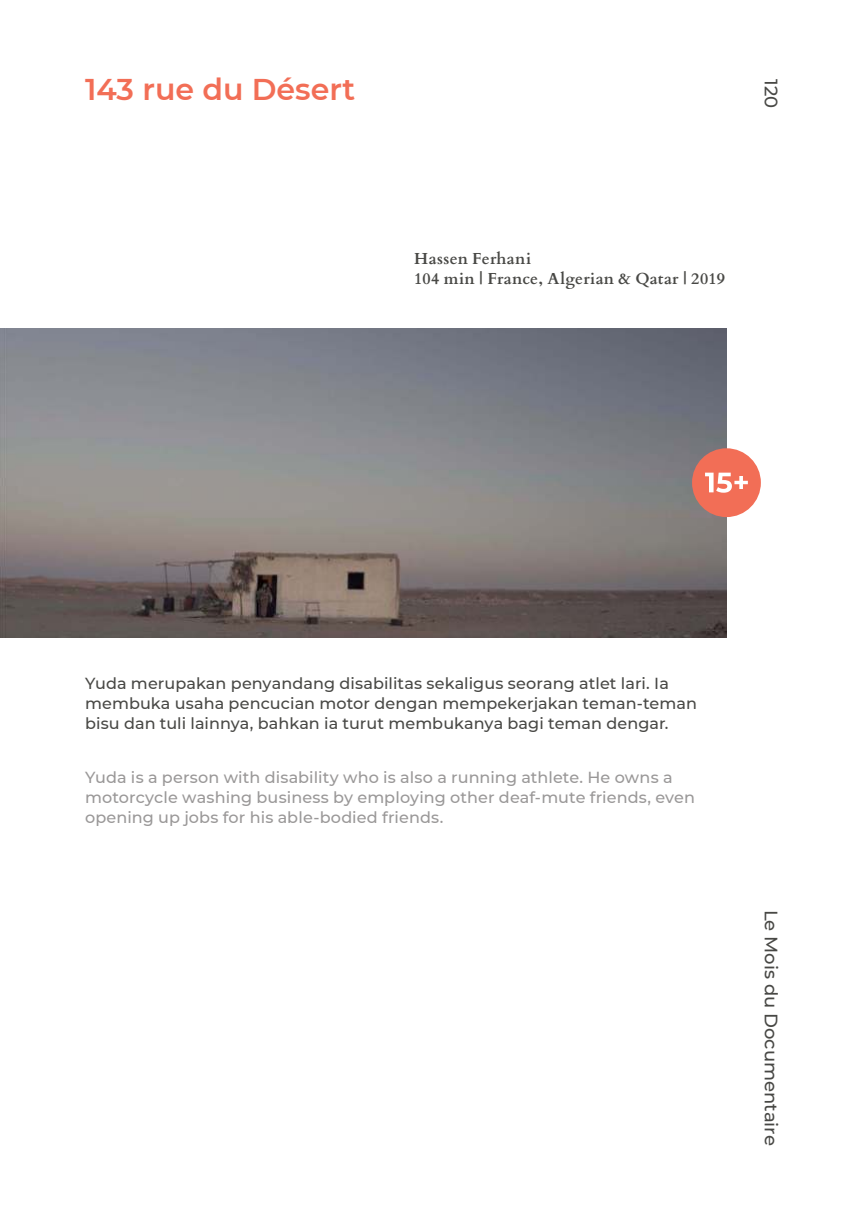
<style>
.page{position:relative;width:857px;height:1225px;background:#fff}
.page>*{position:absolute;margin:0;border:0;box-sizing:border-box;transform-origin:0 0}
.t1{font:600 30px "Montserrat";color:#f26e56}
.t2{font:500 18px "Montserrat";color:#484845}
.t3{font:500 16px/20px "Montserrat";letter-spacing:.005em;color:#484845}
.t4{font:500 16px/20px "Montserrat";letter-spacing:.005em;color:#9a9898}
.t5{font:700 16px/20px "Cardo";letter-spacing:.02em;color:#484845}
</style>
<div class="page">
<img style="left:0;top:328px;width:726px;height:309px">
<div style="left:691px;top:448px;width:69px;height:69px;background:#f26e56;border-radius:50%"></div>
<svg style="left:705px;top:472px;width:42px;height:21px"></svg>
<h1 class="t1" style="left:85px;top:75px;width:271px">143 rue du Désert</h1>
<p class="t2" style="left:779px;top:79px;width:30px;rotate:90deg">120</p>
<p class="t5" style="left:414px;top:249px;width:312px">Hassen Ferhani<br>104 min | France, Algerian &amp; Qatar | 2019</p>
<p class="t3" style="left:85px;top:673px;width:613px">Yuda merupakan penyandang disabilitas sekaligus seorang atlet lari. Ia membuka usaha pencucian motor dengan mempekerjakan teman-teman bisu dan tuli lainnya, bahkan ia turut membukanya bagi teman dengar.</p>
<p class="t4" style="left:85px;top:767px;width:611px">Yuda is a person with disability who is also a running athlete. He owns a motorcycle washing business by employing other deaf-mute friends, even opening up jobs for his able-bodied friends.</p>
<p class="t2" style="left:781px;top:909px;width:237px;rotate:90deg">Le Mois du Documentaire</p>
</div>
